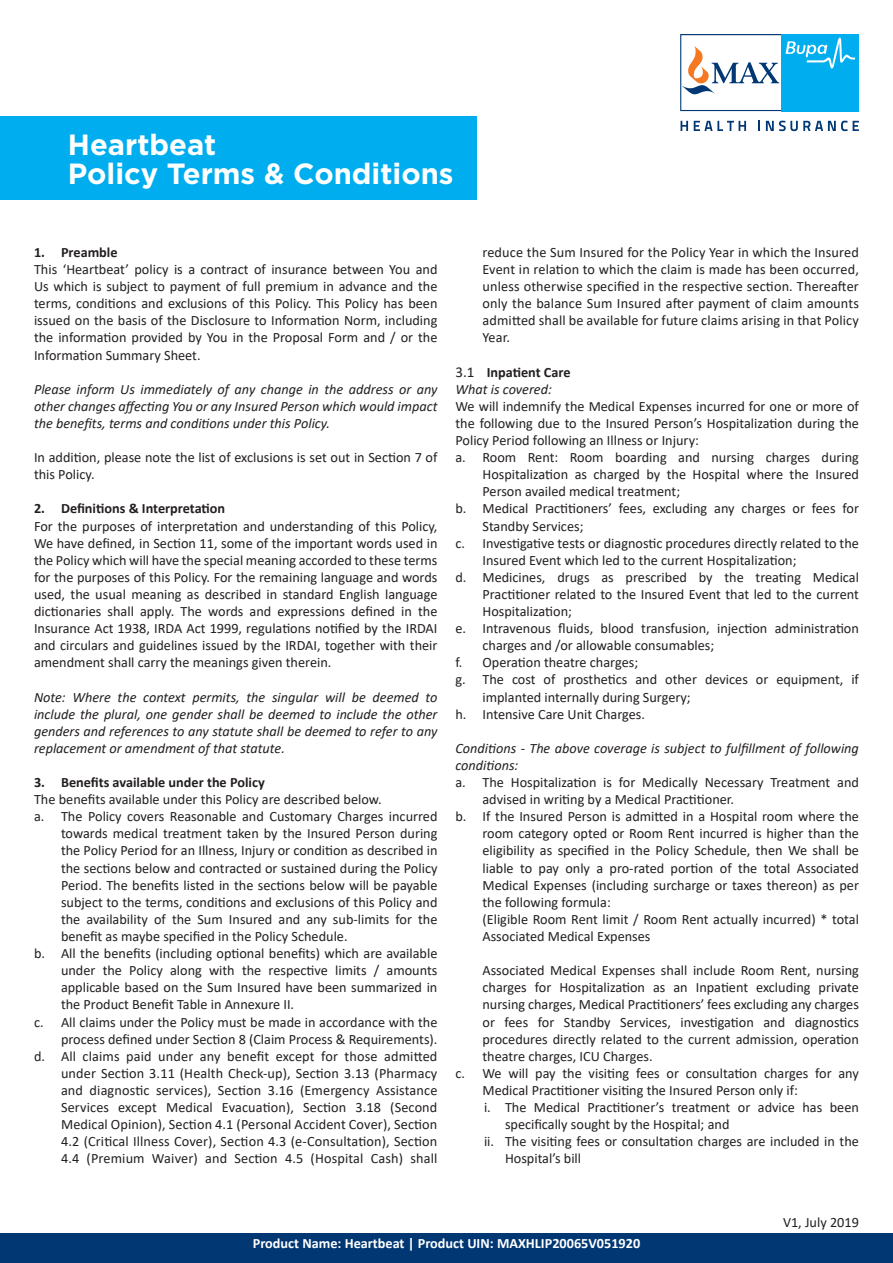
<style>
.page{position:relative;width:893px;height:1263px;background:#fff}
.page>*{position:absolute;margin:0;border:0;box-sizing:border-box;transform-origin:0 0}
.t1{font:700 29.25px/29.4px "Gotham";color:#fff}
.List_Paragraph{font:14.25px/17.1px "Calibri";color:#231f20;text-align:justify}
.t2{font:italic 14.25px/17.1px "Calibri";color:#231f20;text-align:justify}
.t3{font:700 14.25px "Calibri";color:#231f20}
.Level_basic{font:14.25px "Calibri";color:#231f20}
.t4{font:700 14.25px "Calibri";color:#fff}
.s1{font-weight:400;font-size:15px}
</style>
<div class="page">
<div style="left:782px;top:34px;width:77px;height:77px;background:#00aeef"></div>
<svg style="left:680px;top:121px;width:8px;height:10px"></svg>
<svg style="left:694px;top:121px;width:52px;height:10px"></svg>
<svg style="left:758px;top:121px;width:2px;height:10px"></svg>
<svg style="left:766px;top:121px;width:93px;height:10px"></svg>
<svg style="left:680px;top:34px;width:175px;height:77px"></svg>
<div style="left:0;top:1233px;width:893px;height:30px;background:#013874"></div>
<div style="left:0;top:116px;width:476px;height:84px;background:#00aeef"></div>
<p class="t1" style="left:68px;top:130px;width:387px">Heartbeat<br>Policy Terms &amp; Conditions</p>
<p class="t3" style="left:34px;top:242px;width:85px">1. Preamble</p>
<p class="List_Paragraph" style="left:34px;top:260px;width:405px">This ‘Heartbeat’ policy is a contract of insurance between You and Us which is subject to payment of full premium in advance and the terms, conditions and exclusions of this Policy. This Policy has been issued on the basis of the Disclosure to Information Norm, including the information provided by You in the Proposal Form and / or the Information Summary Sheet.</p>
<p class="t2" style="left:34px;top:380px;width:405px">Please inform Us immediately of any change in the address or any other changes affecting You or any Insured Person which would impact the benefits, terms and conditions under this Policy.</p>
<p class="List_Paragraph" style="left:34px;top:448px;width:405px">In addition, please note the list of exclusions is set out in Section 7 of this Policy.</p>
<p class="t3" style="left:34px;top:499px;width:193px">2. Definitions &amp; Interpretation</p>
<p class="List_Paragraph" style="left:34px;top:517px;width:405px">For the purposes of interpretation and understanding of this Policy, We have defined, in Section 11, some of the important words used in the Policy which will have the special meaning accorded to these terms for the purposes of this Policy. For the remaining language and words used, the usual meaning as described in standard English language dictionaries shall apply. The words and expressions defined in the Insurance Act 1938, IRDA Act 1999, regulations notified by the IRDAI and circulars and guidelines issued by the IRDAI, together with their amendment shall carry the meanings given therein.</p>
<p class="t2" style="left:34px;top:688px;width:405px">Note: Where the context permits, the singular will be deemed to include the plural, one gender shall be deemed to include the other genders and references to any statute shall be deemed to refer to any replacement or amendment of that statute.</p>
<p class="t3" style="left:34px;top:772px;width:232px">3. Benefits available under the Policy</p>
<p class="Level_basic" style="left:34px;top:789px;width:349px">The benefits available under this Policy are described below.</p>
<p class="List_Paragraph" style="left:61px;top:808px;width:378px;text-indent:-27px">a. The Policy covers Reasonable and Customary Charges incurred towards medical treatment taken by the Insured Person during the Policy Period for an Illness, Injury or condition as described in the sections below and contracted or sustained during the Policy Period. The benefits listed in the sections below will be payable subject to the terms, conditions and exclusions of this Policy and the availability of the Sum Insured and any sub-limits for the benefit as maybe specified in the Policy Schedule.</p>
<p class="List_Paragraph" style="left:61px;top:944px;width:378px;text-indent:-27px">b. All the benefits (including optional benefits) which are available under the Policy along with the respective limits / amounts applicable based on the Sum Insured have been summarized in the Product Benefit Table in Annexure II.</p>
<p class="List_Paragraph" style="left:34px;top:1013px;width:405px;text-align:right">c. All claims under the Policy must be made in accordance with the process defined under Section 8 (Claim Process &amp; Requirements).</p>
<p class="List_Paragraph" style="left:61px;top:1047px;width:378px;text-indent:-27px">d. All claims paid under any benefit except for those admitted under Section 3.11 (Health Check-up), Section 3.13 (Pharmacy and diagnostic services), Section 3.16 (Emergency Assistance Services except Medical Evacuation), Section 3.18 (Second Medical Opinion), Section 4.1 (Personal Accident Cover), Section 4.2 (Critical Illness Cover), Section 4.3 (e-Consultation), Section 4.4 (Premium Waiver) and Section 4.5 (Hospital Cash) shall</p>
<p class="List_Paragraph" style="left:482px;top:243px;width:378px">reduce the Sum Insured for the Policy Year in which the Insured Event in relation to which the claim is made has been occurred, unless otherwise specified in the respective section. Thereafter only the balance Sum Insured after payment of claim amounts admitted shall be available for future claims arising in that Policy Year.</p>
<p class="t3" style="left:455px;top:362px;width:117px"><span class="s1">3.1</span> Inpatient Care</p>
<p class="t2" style="left:455px;top:380px;width:98px">What is covered:</p>
<p class="List_Paragraph" style="left:455px;top:397px;width:405px">We will indemnify the Medical Expenses incurred for one or more of the following due to the Insured Person’s Hospitalization during the Policy Period following an Illness or Injury:</p>
<p class="List_Paragraph" style="left:482px;top:448px;width:378px;text-indent:-27px">a. Room Rent: Room boarding and nursing charges during Hospitalization as charged by the Hospital where the Insured Person availed medical treatment;</p>
<p class="List_Paragraph" style="left:482px;top:500px;width:378px;text-indent:-27px">b. Medical Practitioners’ fees, excluding any charges or fees for<br>Standby Services;</p>
<p class="List_Paragraph" style="left:482px;top:534px;width:378px;text-indent:-27px">c. Investigative tests or diagnostic procedures directly related to the<br>Insured Event which led to the current Hospitalization;</p>
<p class="List_Paragraph" style="left:482px;top:568px;width:378px;text-indent:-27px">d. Medicines, drugs as prescribed by the treating Medical Practitioner related to the Insured Event that led to the current Hospitalization;</p>
<p class="List_Paragraph" style="left:482px;top:619px;width:378px;text-indent:-27px">e. Intravenous fluids, blood transfusion, injection administration charges and /or allowable consumables;</p>
<p class="List_Paragraph" style="left:455px;top:654px;width:184px">f. Operation theatre charges;</p>
<p class="List_Paragraph" style="left:482px;top:671px;width:378px;text-indent:-27px">g. The cost of prosthetics and other devices or equipment, if implanted internally during Surgery;</p>
<p class="List_Paragraph" style="left:455px;top:705px;width:191px">h. Intensive Care Unit Charges.</p>
<p class="t2" style="left:455px;top:739px;width:405px">Conditions - The above coverage is subject to fulfillment of following conditions:</p>
<p class="List_Paragraph" style="left:482px;top:773px;width:378px;text-indent:-27px">a. The Hospitalization is for Medically Necessary Treatment and advised in writing by a Medical Practitioner.</p>
<p class="List_Paragraph" style="left:482px;top:808px;width:378px;text-indent:-27px">b. If the Insured Person is admitted in a Hospital room where the room category opted or Room Rent incurred is higher than the eligibility as specified in the Policy Schedule, then We shall be liable to pay only a pro-rated portion of the total Associated Medical Expenses (including surcharge or taxes thereon) as per the following formula:</p>
<p class="List_Paragraph" style="left:482px;top:910px;width:378px">(Eligible Room Rent limit / Room Rent actually incurred) * total<br>Associated Medical Expenses</p>
<p class="List_Paragraph" style="left:482px;top:961px;width:378px">Associated Medical Expenses shall include Room Rent, nursing charges for Hospitalization as an Inpatient excluding private nursing charges, Medical Practitioners’ fees excluding any charges or fees for Standby Services, investigation and diagnostics procedures directly related to the current admission, operation theatre charges, ICU Charges.</p>
<p class="List_Paragraph" style="left:482px;top:1064px;width:378px;text-indent:-27px">c. We will pay the visiting fees or consultation charges for any<br>Medical Practitioner visiting the Insured Person only if:</p>
<p class="List_Paragraph" style="left:505px;top:1098px;width:355px;text-indent:-21px">i. The Medical Practitioner’s treatment or advice has been specifically sought by the Hospital; and</p>
<p class="List_Paragraph" style="left:505px;top:1132px;width:355px;text-indent:-21px">ii. The visiting fees or consultation charges are included in the<br>Hospital’s bill</p>
<p class="Level_basic" style="left:783px;top:1212px;width:77px">V1, July 2019</p>
<p class="t4" style="left:253px;top:1233px;width:389px">Product Name: Heartbeat | Product UIN: MAXHLIP20065V051920</p>
</div>
